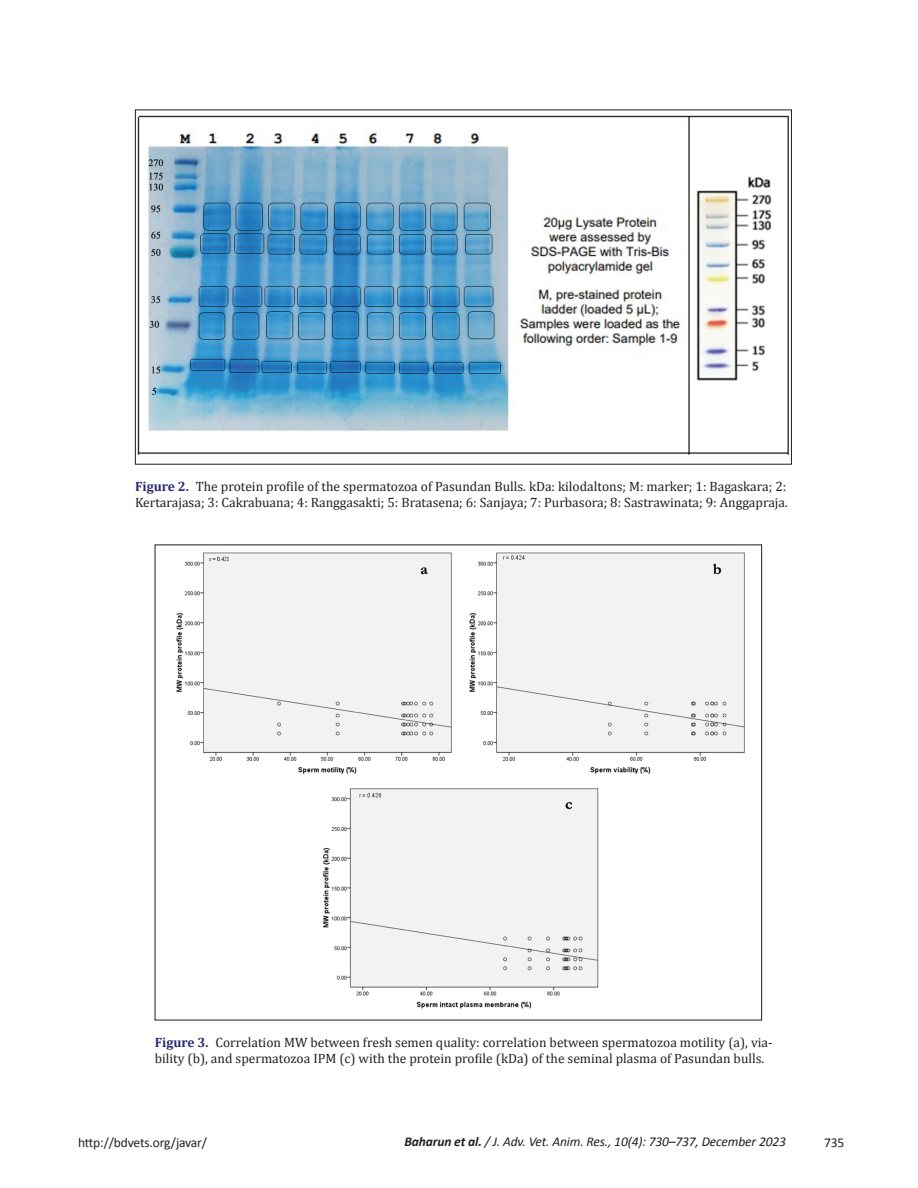
<style>
.page{position:relative;width:918px;height:1188px;background:#fff}
.page>*{position:absolute;margin:0;border:0;box-sizing:border-box;transform-origin:0 0}
.t1{font:13.5px/16.2px "Cambria";color:#231f20}
.t2{font:italic 13.5px "Calibri";letter-spacing:-.01em;color:#231f20}
.t3{font:13.5px "Calibri";letter-spacing:-.01em;color:#231f20}
.s1{font-weight:700;color:#292a73}
.s2{font-weight:700}
</style>
<div class="page">
<img style="left:176px;top:552px;width:569px;height:457px">
<img style="left:137px;top:115px;width:652px;height:340px">
<p class="t1" style="left:135px;top:479px;width:654px"><span class="s1">Figure 2.</span> The protein profile of the spermatozoa of Pasundan Bulls. kDa: kilodaltons; M: marker; 1: Bagaskara; 2:<br>Kertarajasa; 3: Cakrabuana; 4: Ranggasakti; 5: Bratasena; 6: Sanjaya; 7: Purbasora; 8: Sastrawinata; 9: Anggapraja.</p>
<p class="t1" style="left:155px;top:1034px;width:619px"><span class="s1">Figure 3.</span> Correlation MW between fresh semen quality: correlation between spermatozoa motility (a), via&shy;bility (b), and spermatozoa IPM (c) with the protein profile (kDa) of the seminal plasma of Pasundan bulls.</p>
<p class="t3" style="left:78px;top:1134px;width:131px">http://bdvets.org/javar/</p>
<p class="t2" style="left:404px;top:1133px;width:383px"><span class="s2">Baharun et al.</span> / J. Adv. Vet. Anim. Res., 10(4): 730–737, December 2023</p>
<p class="t3" style="left:824px;top:1134px;width:22px">735</p>
</div>
